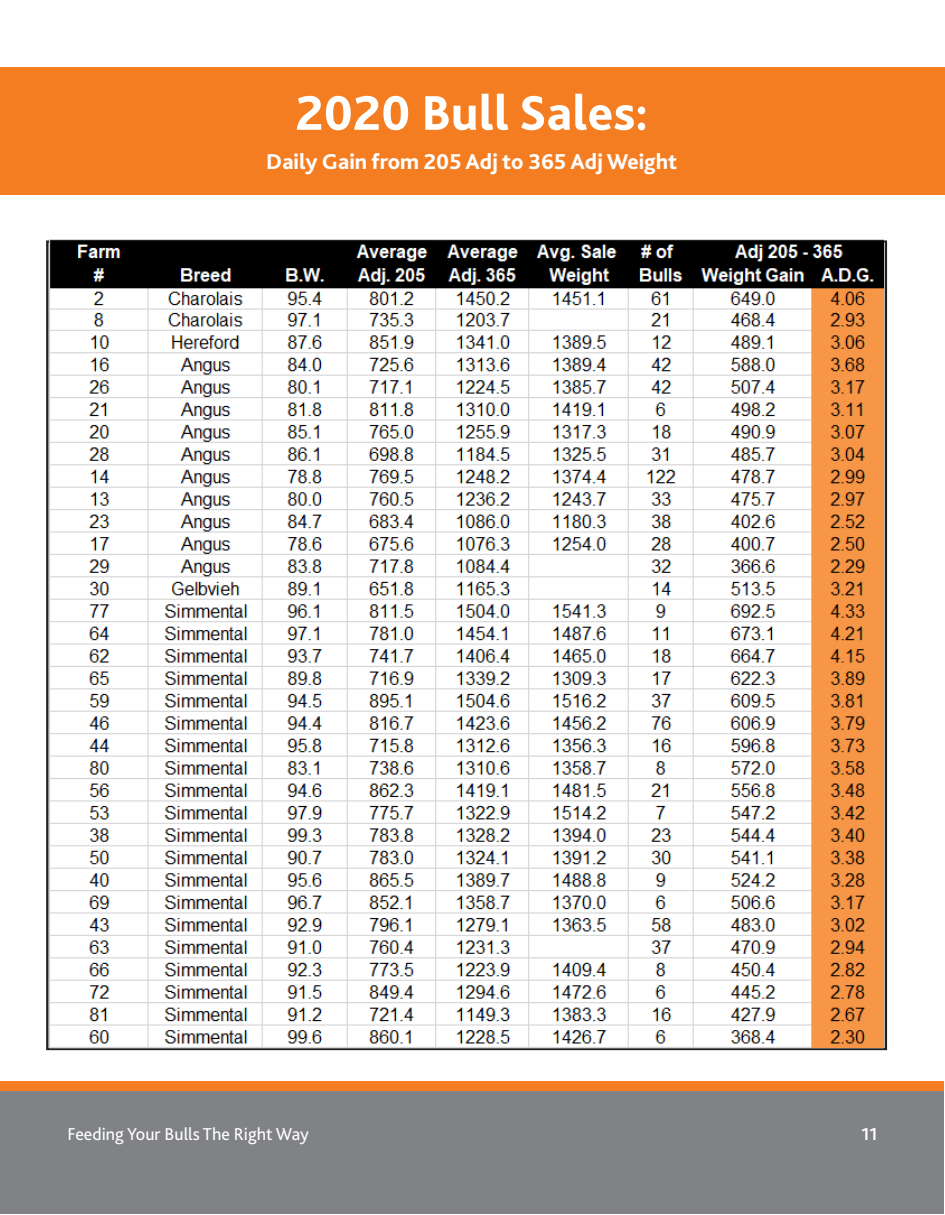
<style>
.page{position:relative;width:945px;height:1215px;background:#fff}
.page>*{position:absolute;margin:0;border:0;box-sizing:border-box;transform-origin:0 0}
.t1{font:800 51px "Bliss 2";color:#fff}
.t2{font:800 22.5px "Bliss 2";color:#fff}
.t3{font:18px "Bliss 2";color:#fff}
.t4{font:700 18px "Bliss 2";color:#fff}
</style>
<div class="page">
<div style="left:1px;top:1091px;width:943px;height:123px;background:#808285"></div>
<div style="left:1px;top:1081px;width:943px;height:10px;background:#f47d21"></div>
<div style="left:0;top:68px;width:945px;height:127px;background:#f47d21"></div>
<img style="left:50px;top:240px;width:834px;height:807px">
<p class="t1" style="left:296px;top:81px;width:354px">2020 Bull Sales:</p>
<p class="t2" style="left:266px;top:148px;width:412px">Daily Gain from 205 Adj to 365 Adj Weight</p>
<p class="t3" style="left:68px;top:1122px;width:243px">Feeding Your Bulls The Right Way</p>
<p class="t4" style="left:861px;top:1122px;width:18px">11</p>
</div>
